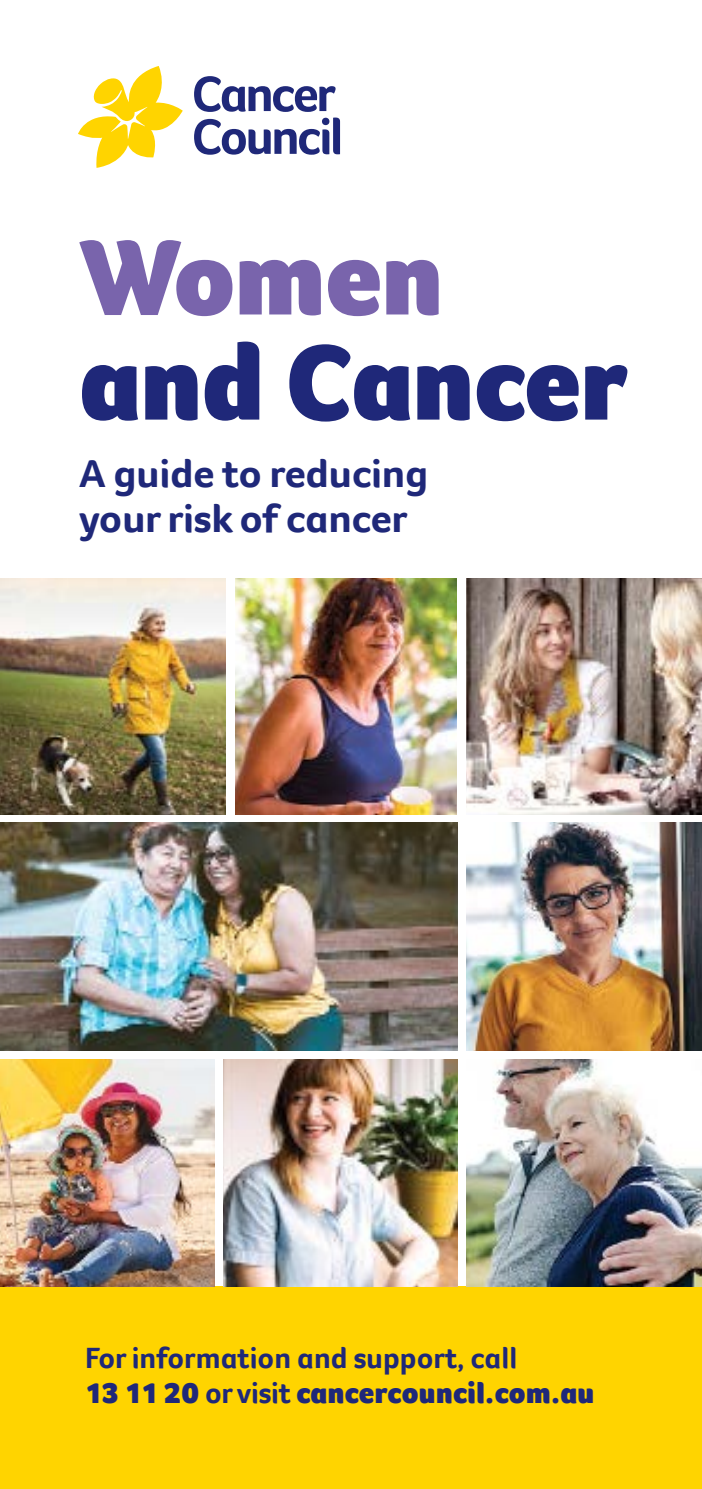
<style>
.page{position:relative;width:702px;height:1489px;background:#fff}
.page>*{position:absolute;margin:0;border:0;box-sizing:border-box;transform-origin:0 0}
.t1{font:900 110px "Foco CC";color:#1f2879}
.t2{font:900 110px "Foco CC";color:#7964ac}
.t3{font:700 40px/45px "Foco CC";letter-spacing:-.01em;color:#1f2879;scale:1.05 1}
.t4{font:700 30px/35px "Foco CC";color:#1f2879}
.s1{font-weight:900}
</style>
<div class="page">
<div style="left:0;top:1286px;width:702px;height:202px;background:#ffd400"></div>
<img style="left:0;top:578px;width:225px;height:236px">
<img style="left:224px;top:1059px;width:233px;height:227px">
<img style="left:235px;top:578px;width:221px;height:236px">
<img style="left:466px;top:578px;width:236px;height:236px">
<img style="left:466px;top:822px;width:236px;height:228px">
<img style="left:0;top:1059px;width:215px;height:227px">
<img style="left:466px;top:1059px;width:236px;height:227px">
<img style="left:0;top:822px;width:457px;height:228px">
<svg style="left:78px;top:66px;width:105px;height:102px"></svg>
<svg style="left:194px;top:76px;width:146px;height:79px"></svg>
<h1 class="t2" style="left:79px;top:204px;width:365px">Women</h1>
<h1 class="t1" style="left:79px;top:309px;width:550px">and Cancer</h1>
<h2 class="t3" style="left:79px;top:450px;width:334px">A guide to reducing your risk of cancer</h2>
<p class="t4" style="left:85px;top:1339px;width:510px">For information and support, call<br><span class="s1">13 11 20</span> or visit <span class="s1">cancercouncil.com.au</span></p>
</div>
